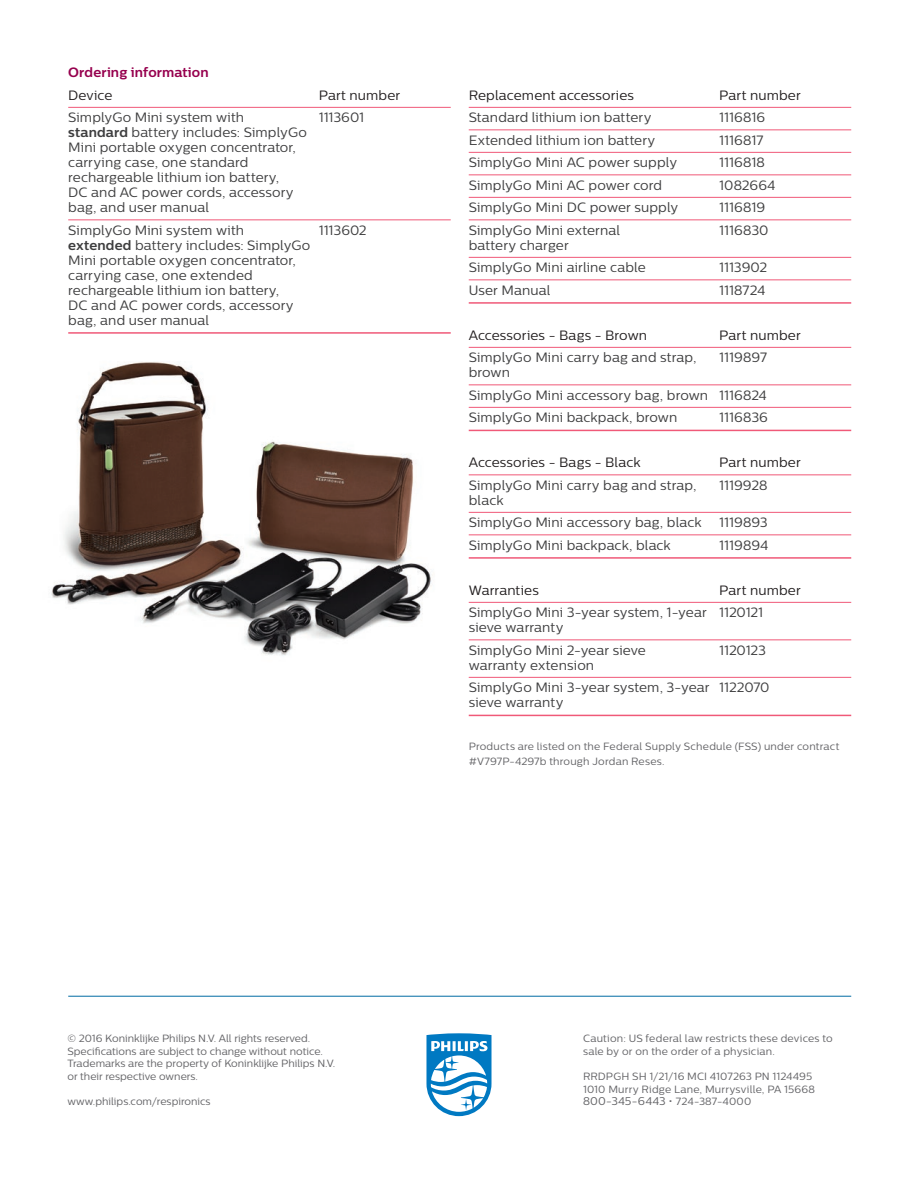
<style>
.page{position:relative;width:918px;height:1188px;background:#fff}
.page>*{position:absolute;margin:0;border:0;box-sizing:border-box;transform-origin:0 0}
.t1{font:13.5px/15px "Centrale Sans";letter-spacing:.005em;color:#3e3e3f}
.t2{font:13.5px "Centrale Sans";letter-spacing:.01em;color:#231f20}
.t3{font:700 13.5px "Centrale Sans";letter-spacing:.005em;color:#96014e}
.t4{font:13.5px "Centrale Sans";letter-spacing:-.015em;color:#3e3e3f}
.t5{font:11.25px "Centrale Sans";letter-spacing:.015em;color:#636366}
.t6{font:10.5px/12.6px "Centrale Sans";color:#636366}
.t7{font:10.5px/12.6px "Centrale Sans";letter-spacing:.02em;color:#636366}
.s1{font-weight:700}
.s2{font-size:10.5px}
</style>
<div class="page">
<svg style="left:426px;top:1033px;width:66px;height:83px"></svg>
<hr style="left:68px;top:996px;width:783px;height:1px;background:#006ba3">
<img style="left:51px;top:362px;width:382px;height:294px">
<hr style="left:68px;top:107px;width:383px;height:1px;background:#f05978">
<hr style="left:68px;top:220px;width:383px;height:1px;background:#f05978">
<hr style="left:68px;top:332px;width:383px;height:2px;background:#f05978">
<hr style="left:469px;top:107px;width:382px;height:1px;background:#f05978">
<hr style="left:469px;top:130px;width:382px;height:1px;background:#f05978">
<hr style="left:469px;top:152px;width:382px;height:1px;background:#f05978">
<hr style="left:469px;top:175px;width:382px;height:1px;background:#f05978">
<hr style="left:469px;top:197px;width:382px;height:1px;background:#f05978">
<hr style="left:469px;top:220px;width:382px;height:1px;background:#f05978">
<hr style="left:469px;top:257px;width:382px;height:1px;background:#f05978">
<hr style="left:469px;top:280px;width:382px;height:1px;background:#f05978">
<hr style="left:469px;top:302px;width:382px;height:2px;background:#f05978">
<hr style="left:469px;top:347px;width:382px;height:1px;background:#f05978">
<hr style="left:469px;top:385px;width:382px;height:1px;background:#f05978">
<hr style="left:469px;top:407px;width:382px;height:1px;background:#f05978">
<hr style="left:469px;top:430px;width:382px;height:1px;background:#f05978">
<hr style="left:469px;top:475px;width:382px;height:1px;background:#f05978">
<hr style="left:469px;top:512px;width:382px;height:1px;background:#f05978">
<hr style="left:469px;top:535px;width:382px;height:1px;background:#f05978">
<hr style="left:469px;top:557px;width:382px;height:2px;background:#f05978">
<hr style="left:469px;top:602px;width:382px;height:1px;background:#f05978">
<hr style="left:469px;top:640px;width:382px;height:1px;background:#f05978">
<hr style="left:469px;top:677px;width:382px;height:1px;background:#f05978">
<hr style="left:469px;top:715px;width:382px;height:1px;background:#f05978">
<p class="t3" style="left:68px;top:64px;width:142px">Ordering information</p>
<p class="t2" style="left:68px;top:87px;width:46px">Device</p>
<p class="t2" style="left:319px;top:87px;width:83px">Part number</p>
<p class="t1" style="left:68px;top:110px;width:177px">SimplyGo Mini system with</p>
<p class="t1" style="left:319px;top:110px;width:47px">1113601</p>
<p class="t1" style="left:68px;top:125px;width:240px"><span class="s1">standard</span> battery includes: SimplyGo<br>Mini portable oxygen concentrator, carrying case, one standard rechargeable lithium ion battery,<br>DC and AC power cords, accessory bag, and user manual</p>
<p class="t1" style="left:68px;top:222px;width:177px">SimplyGo Mini system with</p>
<p class="t1" style="left:319px;top:222px;width:49px">1113602</p>
<p class="t1" style="left:68px;top:237px;width:244px"><span class="s1">extended</span> battery includes: SimplyGo<br>Mini portable oxygen concentrator, carrying case, one extended rechargeable lithium ion battery,<br>DC and AC power cords, accessory bag, and user manual</p>
<p class="t2" style="left:469px;top:87px;width:167px">Replacement accessories</p>
<p class="t2" style="left:719px;top:87px;width:83px">Part number</p>
<p class="t1" style="left:469px;top:110px;width:184px">Standard lithium ion battery</p>
<p class="t1" style="left:719px;top:110px;width:47px">1116816</p>
<p class="t1" style="left:469px;top:132px;width:188px">Extended lithium ion battery</p>
<p class="t1" style="left:719px;top:132px;width:46px">1116817</p>
<p class="t1" style="left:469px;top:155px;width:210px">SimplyGo Mini AC power supply</p>
<p class="t1" style="left:719px;top:155px;width:47px">1116818</p>
<p class="t1" style="left:469px;top:177px;width:195px">SimplyGo Mini AC power cord</p>
<p class="t1" style="left:719px;top:177px;width:58px">1082664</p>
<p class="t1" style="left:469px;top:200px;width:211px">SimplyGo Mini DC power supply</p>
<p class="t1" style="left:719px;top:200px;width:48px">1116819</p>
<p class="t1" style="left:469px;top:222px;width:153px">SimplyGo Mini external</p>
<p class="t1" style="left:719px;top:222px;width:51px">1116830</p>
<p class="t1" style="left:469px;top:233px;width:179px;line-height:22.5px">battery charger<br>SimplyGo Mini airline cable</p>
<p class="t1" style="left:719px;top:260px;width:49px">1113902</p>
<p class="t1" style="left:469px;top:282px;width:83px">User Manual</p>
<p class="t1" style="left:719px;top:282px;width:47px">1118724</p>
<p class="t2" style="left:469px;top:327px;width:180px">Accessories - Bags - Brown</p>
<p class="t2" style="left:719px;top:327px;width:83px">Part number</p>
<p class="t1" style="left:469px;top:350px;width:229px">SimplyGo Mini carry bag and strap,</p>
<p class="t1" style="left:719px;top:350px;width:49px">1119897</p>
<p class="t1" style="left:469px;top:361px;width:300px;line-height:22.5px">brown<br>SimplyGo Mini accessory bag, brown 1116824<br>SimplyGo Mini backpack, brown</p>
<p class="t1" style="left:719px;top:410px;width:50px">1116836</p>
<p class="t2" style="left:469px;top:455px;width:173px">Accessories - Bags - Black</p>
<p class="t2" style="left:719px;top:455px;width:83px">Part number</p>
<p class="t1" style="left:469px;top:477px;width:229px">SimplyGo Mini carry bag and strap,</p>
<p class="t1" style="left:719px;top:477px;width:50px">1119928</p>
<p class="t1" style="left:469px;top:488px;width:234px;line-height:22.5px">black<br>SimplyGo Mini accessory bag, black</p>
<p class="t1" style="left:719px;top:515px;width:50px">1119893</p>
<p class="t1" style="left:469px;top:537px;width:204px">SimplyGo Mini backpack, black</p>
<p class="t1" style="left:719px;top:537px;width:51px">1119894</p>
<p class="t2" style="left:469px;top:582px;width:72px">Warranties</p>
<p class="t2" style="left:719px;top:582px;width:83px">Part number</p>
<p class="t1" style="left:469px;top:605px;width:296px">SimplyGo Mini 3-year system, 1-year 1120121 sieve warranty</p>
<p class="t1" style="left:469px;top:642px;width:179px">SimplyGo Mini 2-year sieve</p>
<p class="t4" style="left:719px;top:642px;width:48px">1120123</p>
<p class="t1" style="left:469px;top:653px;width:302px;line-height:22.5px">warranty extension<br>SimplyGo Mini 3-year system, 3-year 1122070</p>
<p class="t1" style="left:469px;top:695px;width:96px">sieve warranty</p>
<p class="t7" style="left:469px;top:739px;width:372px;line-height:15px">Products are listed on the Federal Supply Schedule (FSS) under contract #V797P-4297b through Jordan Reses.</p>
<p class="t6" style="left:68px;top:1032px;width:269px">© 2016 Koninklijke Philips N.V. All rights reserved.<br>Specifications are subject to change without notice.<br>Trademarks are the property of Koninklijke Philips N.V. or their respective owners.</p>
<p class="t6" style="left:68px;top:1095px;width:145px">www.philips.com/respironics</p>
<p class="t7" style="left:583px;top:1032px;width:251px">Caution: US federal law restricts these devices to sale by or on the order of a physician.</p>
<p class="t6" style="left:583px;top:1070px;width:233px">RRDPGH SH 1/21/16 MCI 4107263 PN 1124495<br>1010 Murry Ridge Lane, Murrysville, PA 15668</p>
<p class="t5" style="left:583px;top:1095px;width:170px">800-345-6443 • <span class="s2">724-387-4000</span></p>
</div>
